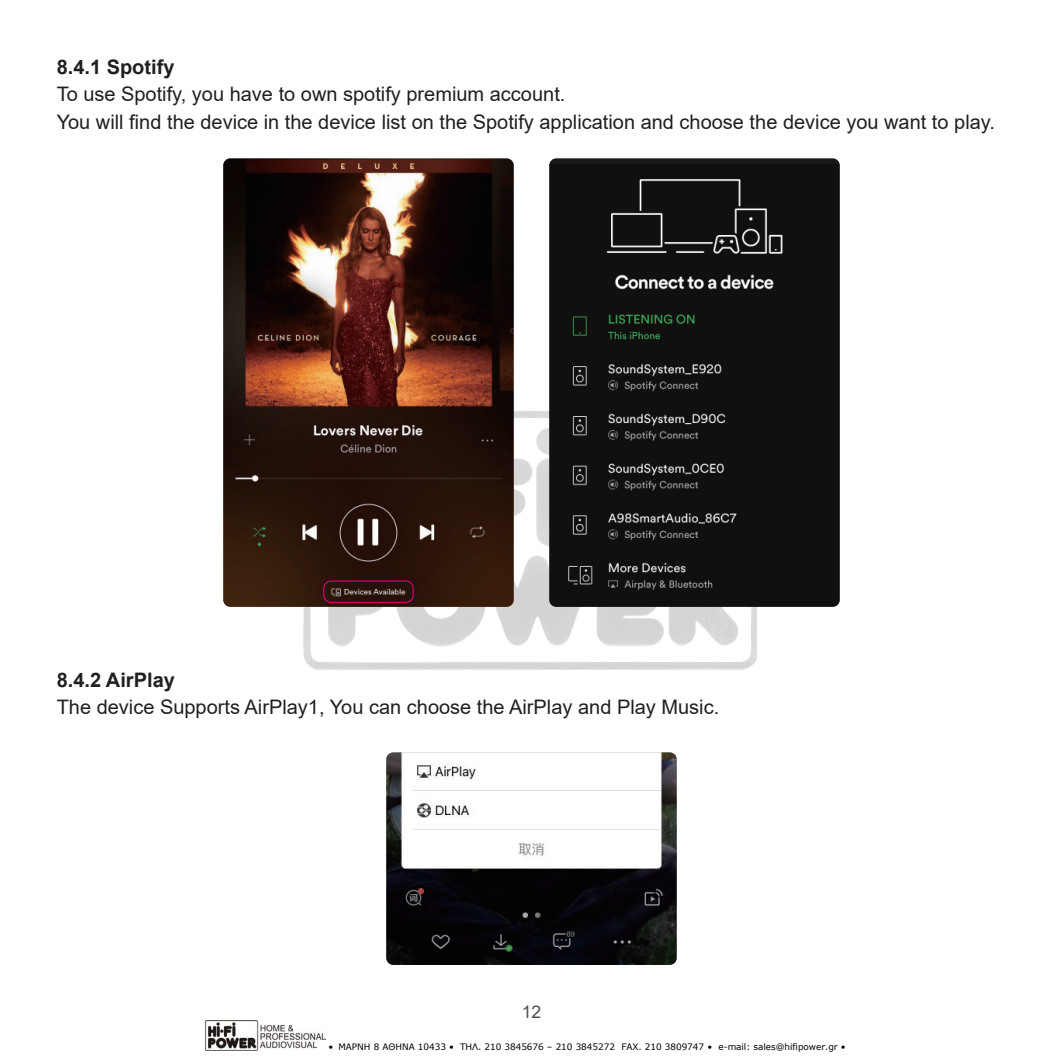
<style>
.page{position:relative;width:1063px;height:1063px;background:#fff}
.page>*{position:absolute;margin:0;border:0;box-sizing:border-box;transform-origin:0 0}
.t1{font:20px/27.5px "Arial";color:#231f20}
.t2{font:700 20px "Arial";color:#231f20}
.t3{font:17.5px "Arial";color:#4d4e50}
.t4{font:8.75px "Verdana";color:#000}
</style>
<div class="page">
<img style="left:303px;top:411px;width:454px;height:259px">
<img style="left:205px;top:1020px;width:120px;height:30px">
<img style="left:223px;top:158px;width:291px;height:449px">
<img style="left:549px;top:158px;width:291px;height:449px">
<div style="left:324px;top:581px;width:89px;height:22px;border:1px solid #ed028c;border-radius:7px"></div>
<img style="left:386px;top:752px;width:291px;height:213px">
<p class="t2" style="left:57px;top:53px;width:119px">8.4.1 Spotify</p>
<p class="t1" style="left:57px;top:80px;width:940px">To use Spotify, you have to own spotify premium account.<br>You will find the device in the device list on the Spotify application and choose the device you want to play.</p>
<p class="t2" style="left:57px;top:666px;width:120px">8.4.2 AirPlay</p>
<p class="t1" style="left:57px;top:693px;width:664px">The device Supports AirPlay1, You can choose the AirPlay and Play Music.</p>
<p class="t3" style="left:522px;top:1000px;width:21px">12</p>
<p class="t4" style="left:329px;top:1041px;width:518px">• ΜΑΡΝΗ 8 ΑΘΗΝΑ 10433 • ΤΗΛ. 210 3845676 – 210 3845272 FAX. 210 3809747 • e-mail: sales@hifipower.gr •</p>
</div>
